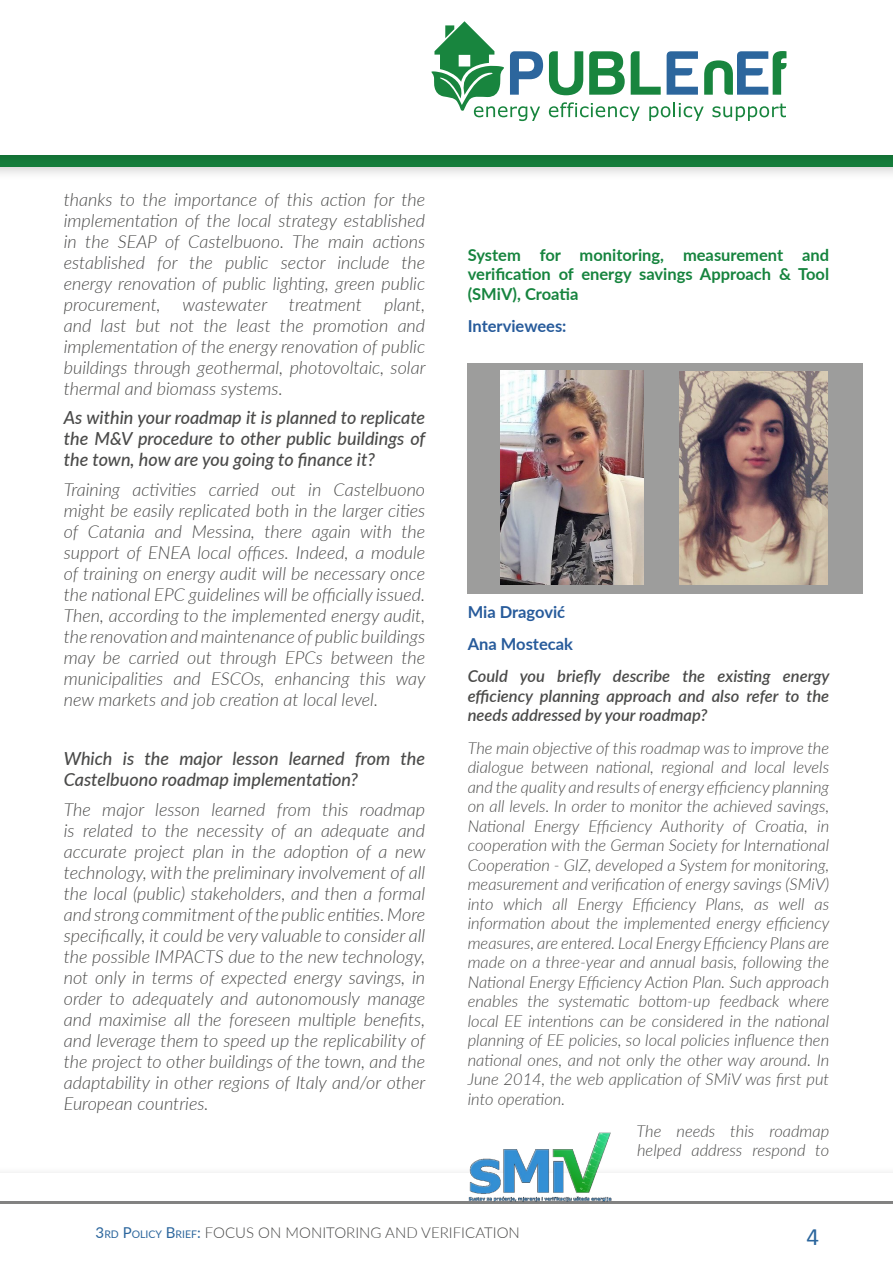
<style>
.page{position:relative;width:893px;height:1263px;background:#fff}
.page>*{position:absolute;margin:0;border:0;box-sizing:border-box;transform-origin:0 0}
.t1{font:25.05px "Calibri";color:#2c669d}
.t2{font:italic 300 18px/21px "Lato";color:#4a4a49;text-align:justify}
.t3{font:italic 500 18px/21px "Lato";color:#4a4a49;text-align:justify}
.t4{font:italic 300 16.5px/19.5px "Lato";color:#4a4a49;text-align:justify}
.t5{font:italic 600 16.5px/19.5px "Lato";color:#4a4a49;text-align:justify}
.t6{font:700 16.5px/19.5px "Lato";color:#16843e;text-align:justify}
.t7{font:700 16.5px/32.2px "Lato";color:#275b9b}
.t8{font:300 15px "Lato";color:#4a4a49}
.s1{font-weight:400;color:#2c669d}
.s2{font-weight:400;font-size:10.5px;color:#2c669d}
</style>
<div class="page">
<div style="left:0;top:1191px;width:893px;height:15px;background:#000;opacity:.2"></div>
<div style="left:0;top:146px;width:893px;height:23px;background:#000;opacity:.2"></div>
<svg style="left:549px;top:51px;width:34px;height:44px"></svg>
<svg style="left:589px;top:51px;width:36px;height:44px"></svg>
<svg style="left:631px;top:51px;width:30px;height:44px"></svg>
<svg style="left:667px;top:51px;width:31px;height:44px"></svg>
<svg style="left:704px;top:51px;width:82px;height:44px"></svg>
<svg style="left:431px;top:21px;width:112px;height:100px"></svg>
<svg style="left:549px;top:102px;width:91px;height:19px"></svg>
<svg style="left:649px;top:102px;width:55px;height:19px"></svg>
<svg style="left:712px;top:104px;width:74px;height:17px"></svg>
<img style="left:468px;top:1132px;width:148px;height:74px">
<div style="left:468px;top:363px;width:183px;height:230px;background:#9d9d9c"></div>
<img style="left:501px;top:371px;width:143px;height:213px">
<div style="left:651px;top:363px;width:211px;height:230px;background:#9d9d9c"></div>
<img style="left:679px;top:372px;width:149px;height:213px">
<p class="t2" style="left:64px;top:188px;width:363px">thanks to the importance of this action for the implementation of the local strategy established in the SEAP of Castelbuono. The main actions established for the public sector include the energy renovation of public lighting, green public procurement, wastewater treatment plant, and last but not the least the promotion and implementation of the energy renovation of public buildings through geothermal, photovoltaic, solar thermal and biomass systems.</p>
<p class="t3" style="left:64px;top:407px;width:363px">As within your roadmap it is planned to replicate the M&amp;V procedure to other public buildings of the town, how are you going to finance it?</p>
<p class="t2" style="left:64px;top:478px;width:363px">Training activities carried out in Castelbuono might be easily replicated both in the larger cities of Catania and Messina, there again with the support of ENEA local offices. Indeed, a module of training on energy audit will be necessary once the national EPC guidelines will be officially issued.<br>Then, according to the implemented energy audit, the renovation and maintenance of public buildings may be carried out through EPCs between the municipalities and ESCOs, enhancing this way new markets and job creation at local level.</p>
<p class="t3" style="left:64px;top:747px;width:363px">Which is the major lesson learned from the<br>Castelbuono roadmap implementation?</p>
<p class="t2" style="left:64px;top:798px;width:363px">The major lesson learned from this roadmap is related to the necessity of an adequate and accurate project plan in the adoption of a new technology, with the preliminary involvement of all the local (public) stakeholders, and then a formal and strong commitment of the public entities. More specifically, it could be very valuable to consider all the possible IMPACTS due to the new technology, not only in terms of expected energy savings, in order to adequately and autonomously manage and maximise all the foreseen multiple benefits, and leverage them to speed up the replicability of the project to other buildings of the town, and the adaptability in other regions of Italy and/or other European countries.</p>
<p class="t6" style="left:468px;top:244px;width:363px">System for monitoring, measurement and verification of energy savings Approach &amp; Tool (SMiV), Croatia</p>
<p class="t7" style="left:468px;top:309px;width:100px">Interviewees:</p>
<p class="t7" style="left:468px;top:595px;width:107px">Mia Dragović<br>Ana Mostecak</p>
<p class="t5" style="left:468px;top:666px;width:363px">Could you briefly describe the existing energy efficiency planning approach and also refer to the needs addressed by your roadmap?</p>
<p class="t4" style="left:468px;top:737px;width:363px">The main objective of this roadmap was to improve the dialogue between national, regional and local levels and the quality and results of energy efficiency planning on all levels. In order to monitor the achieved savings, National Energy Efficiency Authority of Croatia, in cooperation with the German Society for International Cooperation - GIZ, developed a System for monitoring, measurement and verification of energy savings (SMiV) into which all Energy Efficiency Plans, as well as information about the implemented energy efficiency measures, are entered. Local Energy Efficiency Plans are made on a three-year and annual basis, following the National Energy Efficiency Action Plan. Such approach enables the systematic bottom-up feedback where local EE intentions can be considered in the national planning of EE policies, so local policies influence then national ones, and not only the other way around. In June 2014, the web application of SMiV was first put into operation.</p>
<p class="t4" style="left:637px;top:1120px;width:194px">The needs this roadmap helped address respond to</p>
<p class="t8" style="left:96px;top:1222px;width:426px"><span class="s1">3</span><span class="s2">RD</span> <span class="s1">P</span><span class="s2">OLICY</span> <span class="s1">B</span><span class="s2">RIEF</span><span class="s1">:</span> FOCUS ON MONITORING AND VERIFICATION</p>
<h1 class="t1" style="left:806px;top:1220px;width:14px">4</h1>
</div>
